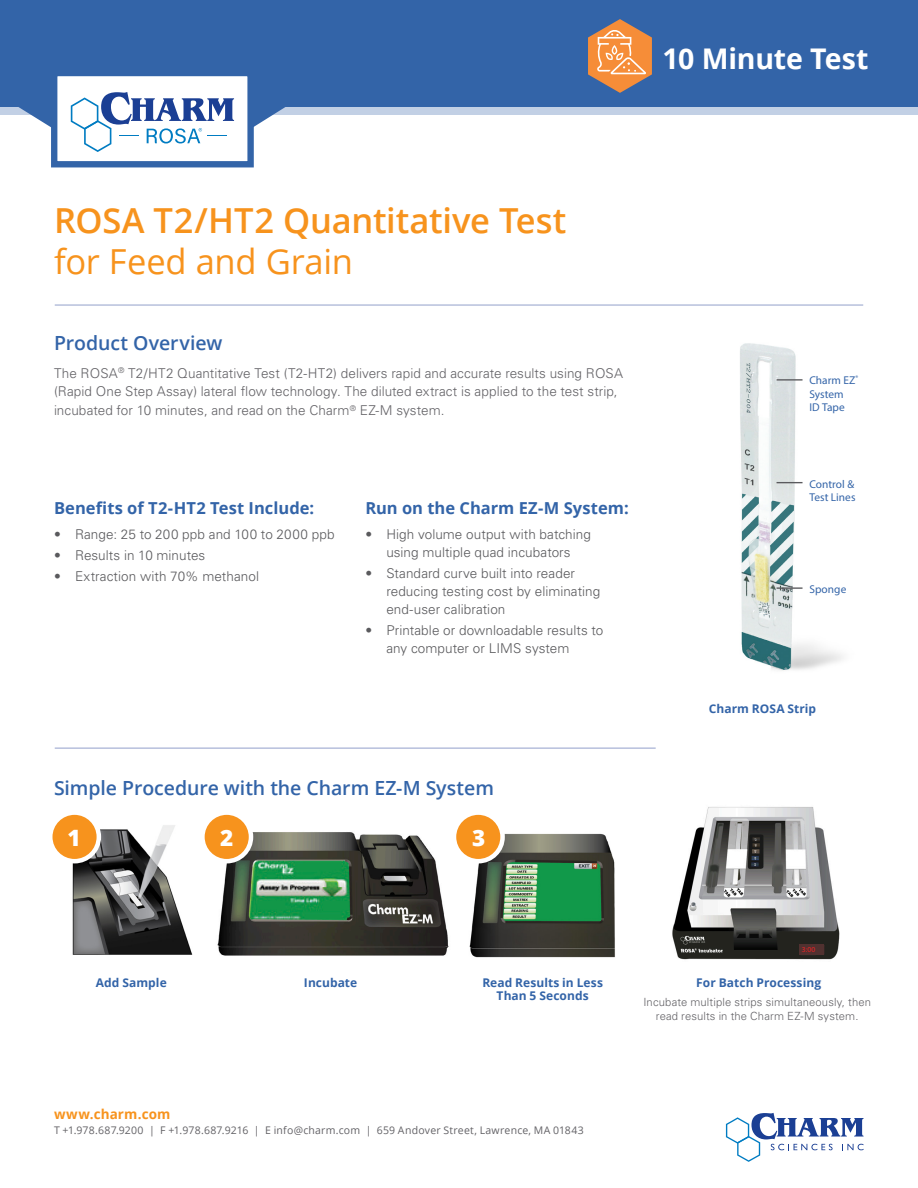
<style>
.page{position:relative;width:918px;height:1188px;background:#fff}
.page>*{position:absolute;margin:0;border:0;box-sizing:border-box;transform-origin:0 0}
.Main_Header{font:600 34.5px/40.5px "Open Sans";letter-spacing:-.005em;color:#f7931d}
.Subhead{font:700 28.5px "Open Sans";letter-spacing:-.01em;color:#fff}
.Callout_Header{font:800 22.5px "Open Sans";color:#fff}
.Subhead-2{font:600 19.5px "Open Sans";letter-spacing:-.005em;color:#3364a8}
.Body_Text{font:700 16.5px "Open Sans";color:#3364a8}
.t1{font:300 13.5px/18px "Univers LT Std";letter-spacing:.005em;color:#5a5a5d}
.Body_Text-2{font:300 13.5px/18px "Univers LT Std";letter-spacing:.005em;color:#636266}
.Footer_Legal{font:700 13.5px "Open Sans";letter-spacing:.01em;color:#f7931d}
.Callout_Sub_Header{font:700 12px/13.5px "Open Sans";letter-spacing:.005em;color:#3364a8;text-align:center}
.Blue_Label{font:11.4px/13.6px "Myriad Pro";letter-spacing:.005em;color:#3364a8}
.Body_Text-3{font:300 11.25px/13.5px "Univers LT Std";letter-spacing:.01em;color:#636266;text-align:center}
.Footer_Legal-2{font:10.5px "Open Sans";letter-spacing:.02em;color:#636266}
.t2{font:7.65px "Myriad Pro";color:#ee2324}
.s1{font-weight:400}
</style>
<div class="page">
<img style="left:740px;top:343px;width:103px;height:328px">
<div style="left:0;top:8px;width:918px;height:107px;background:#c2d0e5"></div>
<div style="left:0;top:0;width:918px;height:107px;background:#3364a8"></div>
<div style="left:51px;top:70px;width:203px;height:97px;background:#fff;border:6px solid #3364a8"></div>
<hr style="left:55px;top:305px;width:808px;height:1px;background:#92a0cb">
<hr style="left:55px;top:748px;width:601px;height:1px;background:#92a0cb">
<svg style="left:726px;top:1113px;width:138px;height:49px"></svg>
<img style="left:217px;top:832px;width:232px;height:124px">
<img style="left:72px;top:825px;width:121px;height:130px">
<div style="left:50px;top:813px;width:49px;height:48px;background:#f7931d;border-radius:50%"></div>
<div style="left:48px;top:810px;width:53px;height:53px;border:4px solid #fff;border-radius:50%"></div>
<div style="left:202px;top:813px;width:49px;height:48px;background:#f7931d;border-radius:50%"></div>
<div style="left:200px;top:810px;width:53px;height:53px;border:4px solid #fff;border-radius:50%"></div>
<img style="left:469px;top:833px;width:146px;height:125px">
<div style="left:454px;top:813px;width:49px;height:48px;background:#f7931d;border-radius:50%"></div>
<div style="left:452px;top:810px;width:53px;height:53px;border:4px solid #fff;border-radius:50%"></div>
<img style="left:672px;top:807px;width:168px;height:153px">
<hr style="left:777px;top:379px;width:26px;height:2px;background:#5a5a5d">
<svg style="left:777px;top:482px;width:26px;height:1px"></svg>
<hr style="left:777px;top:587px;width:26px;height:2px;background:#5a5a5d">
<svg style="left:588px;top:19px;width:64px;height:74px"></svg>
<svg style="left:18px;top:70px;width:267px;height:82px"></svg>
<div style="left:799px;top:944px;width:25px;height:10px;background:#513130"></div>
<p class="Subhead" style="left:663px;top:39px;width:207px">10 Minute Test</p>
<p class="Main_Header" style="left:54px;top:200px;width:514px">ROSA T2/HT2 Quantitative Test <span class="s1">for Feed and Grain</span></p>
<p class="Subhead-2" style="left:54px;top:330px;width:170px">Product Overview</p>
<p class="Body_Text-2" style="left:54px;top:364px;width:571px">The ROSA<sup>®</sup> T2/HT2 Quantitative Test (T2-HT2) delivers rapid and accurate results using ROSA (Rapid One Step Assay) lateral flow technology. The diluted extract is applied to the test strip,</p>
<p class="Body_Text-2" style="left:54px;top:401px;width:392px">incubated for 10 minutes, and read on the Charm<sup>®</sup> EZ-M system.</p>
<p class="Body_Text" style="left:54px;top:496px;width:262px">Benefits of T2-HT2 Test Include:</p>
<p class="t1" style="left:54px;top:525px;width:282px">• Range: 25 to 200 ppb and 100 to 2000 ppb</p>
<p class="t1" style="left:54px;top:546px;width:153px">• Results in 10 minutes</p>
<p class="t1" style="left:54px;top:567px;width:207px">• Extraction with 70% methanol</p>
<p class="Body_Text" style="left:365px;top:496px;width:265px">Run on the Charm EZ-M System:</p>
<p class="t1" style="left:365px;top:525px;width:227px;text-align:center">• High volume output with batching using multiple quad incubators</p>
<p class="t1" style="left:386px;top:564px;width:215px;text-indent:-21px">• Standard curve built into reader reducing testing cost by eliminating end-user calibration</p>
<p class="t1" style="left:386px;top:621px;width:219px;text-indent:-21px">• Printable or downloadable results to any computer or LIMS system</p>
<p class="Subhead-2" style="left:54px;top:775px;width:442px">Simple Procedure with the Charm EZ-M System</p>
<p class="Callout_Header" style="left:68px;top:820px;width:15px">1</p>
<p class="Callout_Header" style="left:220px;top:820px;width:15px">2</p>
<p class="Callout_Header" style="left:472px;top:820px;width:15px">3</p>
<p class="Blue_Label" style="left:809px;top:373px;width:50px">Charm EZ<sup>®<br></sup>System<br>ID Tape</p>
<p class="Blue_Label" style="left:809px;top:477px;width:46px">Control &amp;</p>
<p class="Blue_Label" style="left:809px;top:490px;width:48px">Test Lines</p>
<p class="Blue_Label" style="left:809px;top:582px;width:38px">Sponge</p>
<p class="Callout_Sub_Header" style="left:709px;top:701px;width:109px">Charm ROSA Strip</p>
<p class="t2" style="left:802px;top:944px;width:15px">3:00</p>
<p class="Callout_Sub_Header" style="left:96px;top:976px;width:72px">Add Sample</p>
<p class="Callout_Sub_Header" style="left:304px;top:976px;width:55px">Incubate</p>
<p class="Callout_Sub_Header" style="left:482px;top:976px;width:122px">Read Results in Less<br>Than 5 Seconds</p>
<p class="Callout_Sub_Header" style="left:696px;top:976px;width:126px">For Batch Processing</p>
<p class="Body_Text-3" style="left:643px;top:996px;width:229px">Incubate multiple strips simultaneously, then read results in the Charm EZ-M system.</p>
<p class="Footer_Legal" style="left:54px;top:1104px;width:118px">www.charm.com</p>
<p class="Footer_Legal-2" style="left:54px;top:1123px;width:531px">T +1.978.687.9200 | F +1.978.687.9216 | E info@charm.com | 659 Andover Street, Lawrence, MA 01843</p>
</div>
